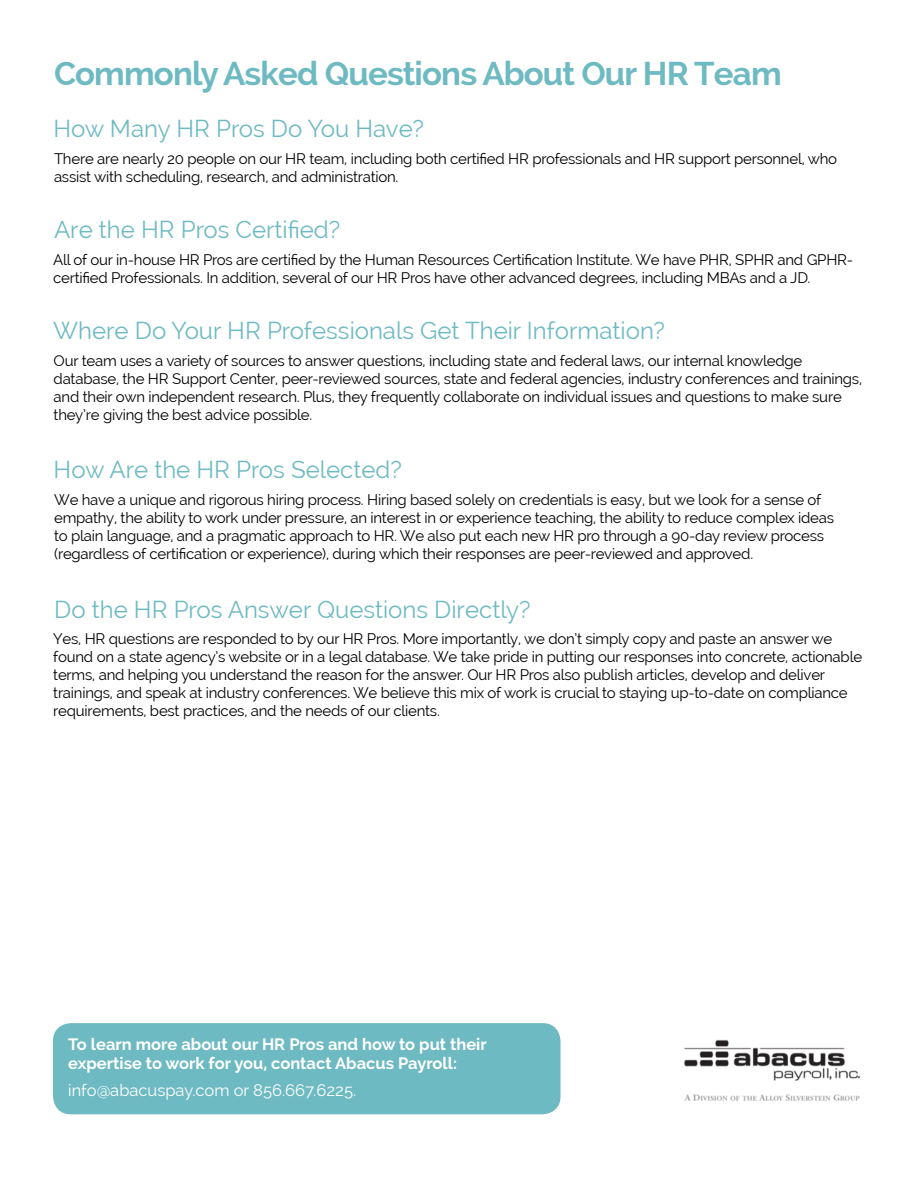
<style>
.page{position:relative;width:918px;height:1188px;background:#fff}
.page>*{position:absolute;margin:0;border:0;box-sizing:border-box;transform-origin:0 0}
.t1{font:700 33px "Raleway";letter-spacing:-.025em;color:#6ebac2}
.t2{font:24px "Raleway";color:#6ebac2}
.t3{font:700 16.5px "Raleway";color:#fff}
.t4{font:16.5px "Raleway";color:#fff}
.t5{font:15px/18px "Raleway";letter-spacing:-.015em;color:#000}
</style>
<div class="page">
<div style="left:53px;top:1023px;width:508px;height:91px;background:#6ebac2;border-radius:18px"></div>
<img style="left:684px;top:1039px;width:177px;height:62px">
<p class="t1" style="left:54px;top:55px;width:729px">Commonly Asked Questions About Our HR Team</p>
<p class="t2" style="left:53px;top:115px;width:372px">How Many HR Pros Do You Have?</p>
<p class="t5" style="left:54px;top:150px;width:785px">There are nearly 20 people on our HR team, including both certified HR professionals and HR support personnel, who assist with scheduling, research, and administration.</p>
<p class="t2" style="left:54px;top:216px;width:288px">Are the HR Pros Certified?</p>
<p class="t5" style="left:53px;top:251px;width:802px">All of our in-house HR Pros are certified by the Human Resources Certification Institute. We have PHR, SPHR and GPHR&shy;certified Professionals. In addition, several of our HR Pros have other advanced degrees, including MBAs and a JD.</p>
<p class="t2" style="left:53px;top:317px;width:614px">Where Do Your HR Professionals Get Their Information?</p>
<p class="t5" style="left:54px;top:352px;width:810px">Our team uses a variety of sources to answer questions, including state and federal laws, our internal knowledge database, the HR Support Center, peer-reviewed sources, state and federal agencies, industry conferences and trainings, and their own independent research. Plus, they frequently collaborate on individual issues and questions to make sure they’re giving the best advice possible.</p>
<p class="t2" style="left:54px;top:456px;width:350px">How Are the HR Pros Selected?</p>
<p class="t5" style="left:54px;top:491px;width:781px">We have a unique and rigorous hiring process. Hiring based solely on credentials is easy, but we look for a sense of empathy, the ability to work under pressure, an interest in or experience teaching, the ability to reduce complex ideas to plain language, and a pragmatic approach to HR. We also put each new HR pro through a 90-day review process (regardless of certification or experience), during which their responses are peer-reviewed and approved.</p>
<p class="t2" style="left:54px;top:596px;width:478px">Do the HR Pros Answer Questions Directly?</p>
<p class="t5" style="left:53px;top:630px;width:810px">Yes, HR questions are responded to by our HR Pros. More importantly, we don’t simply copy and paste an answer we found on a state agency’s website or in a legal database. We take pride in putting our responses into concrete, actionable terms, and helping you understand the reason for the answer. Our HR Pros also publish articles, develop and deliver trainings, and speak at industry conferences. We believe this mix of work is crucial to staying up-to-date on compliance requirements, best practices, and the needs of our clients.</p>
<p class="t3" style="left:68px;top:1034px;width:420px">To learn more about our HR Pros and how to put their</p>
<p class="t3" style="left:68px;top:1054px;width:390px">expertise to work for you, contact Abacus Payroll:</p>
<p class="t4" style="left:68px;top:1081px;width:290px">info@abacuspay.com or 856.667.6225.</p>
</div>
